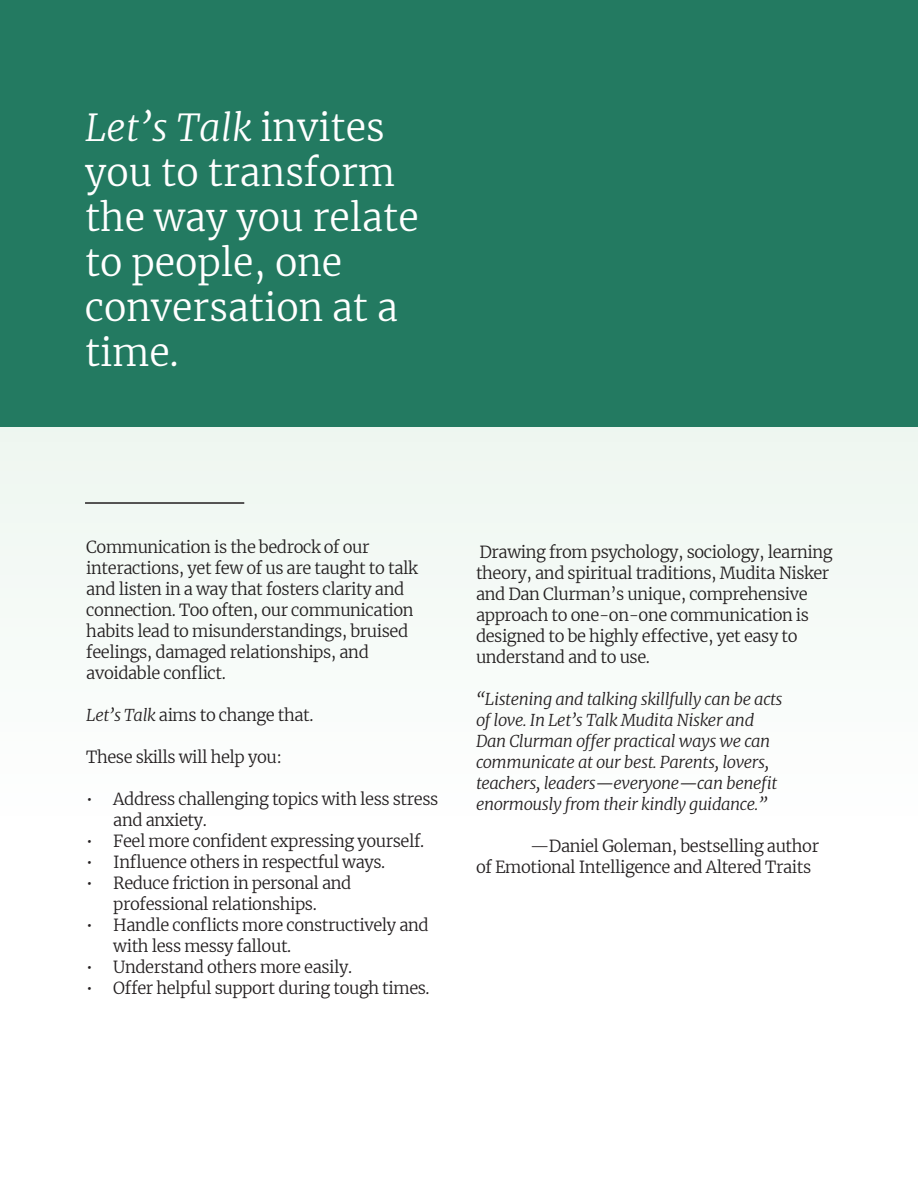
<style>
.page{position:relative;width:918px;height:1188px;background:#fff}
.page>*{position:absolute;margin:0;border:0;box-sizing:border-box;transform-origin:0 0}
.t1{font:300 37.5px/45px "Merriweather";color:#fff}
.t2{font:300 16.5px/21px "Merriweather";letter-spacing:-.025em;color:#231f20}
.t3{font:italic 300 16.5px/21px "Merriweather";letter-spacing:-.025em;color:#231f20}
.s1{font-style:italic}
</style>
<div class="page">
<div style="left:0;top:0;width:918px;height:821px;background:#f6faf7"></div>
<hr style="left:85px;top:502px;width:159px;height:2px;background:#231f20">
<div style="left:0;top:0;width:918px;height:426px;background:#237a61"></div>
<p class="t1" style="left:85px;top:104px;width:335px"><span class="s1">Let’s Talk</span> invites you to transform the way you relate to people, one conversation at a time.</p>
<p class="t2" style="left:86px;top:536px;width:333px">Communication is the bedrock of our interactions, yet few of us are taught to talk and listen in a way that fosters clarity and connection. Too often, our communication habits lead to misunderstandings, bruised feelings, damaged relationships, and avoidable conflict.</p>
<p class="t2" style="left:86px;top:704px;width:229px"><span class="s1">Let’s Talk</span> aims to change that.</p>
<p class="t2" style="left:86px;top:746px;width:197px">These skills will help you:</p>
<p class="t2" style="left:113px;top:788px;width:327px;text-indent:-27px">• Address challenging topics with less stress and anxiety.</p>
<p class="t2" style="left:86px;top:830px;width:339px">• Feel more confident expressing yourself.</p>
<p class="t2" style="left:86px;top:851px;width:301px">• Influence others in respectful ways.</p>
<p class="t2" style="left:86px;top:872px;width:267px;text-align:center">• Reduce friction in personal and professional relationships.</p>
<p class="t2" style="left:113px;top:914px;width:317px;text-indent:-27px">• Handle conflicts more constructively and with less messy fallout.</p>
<p class="t2" style="left:86px;top:956px;width:268px">• Understand others more easily.</p>
<p class="t2" style="left:86px;top:977px;width:345px">• Offer helpful support during tough times.</p>
<p class="t2" style="left:476px;top:541px;width:358px">Drawing from psychology, sociology, learning theory, and spiritual traditions, Mudita Nisker and Dan Clurman’s unique, comprehensive approach to one-on-one communication is designed to be highly effective, yet easy to understand and to use.</p>
<p class="t3" style="left:476px;top:688px;width:308px">“Listening and talking skillfully can be acts of love. In Let’s Talk Mudita Nisker and Dan Clurman offer practical ways we can communicate at our best. Parents, lovers, teachers, leaders—everyone—can benefit enormously from their kindly guidance.”</p>
<p class="t2" style="left:476px;top:835px;width:345px;text-indent:54px">—Daniel Goleman, bestselling author of Emotional Intelligence and Altered Traits</p>
</div>
